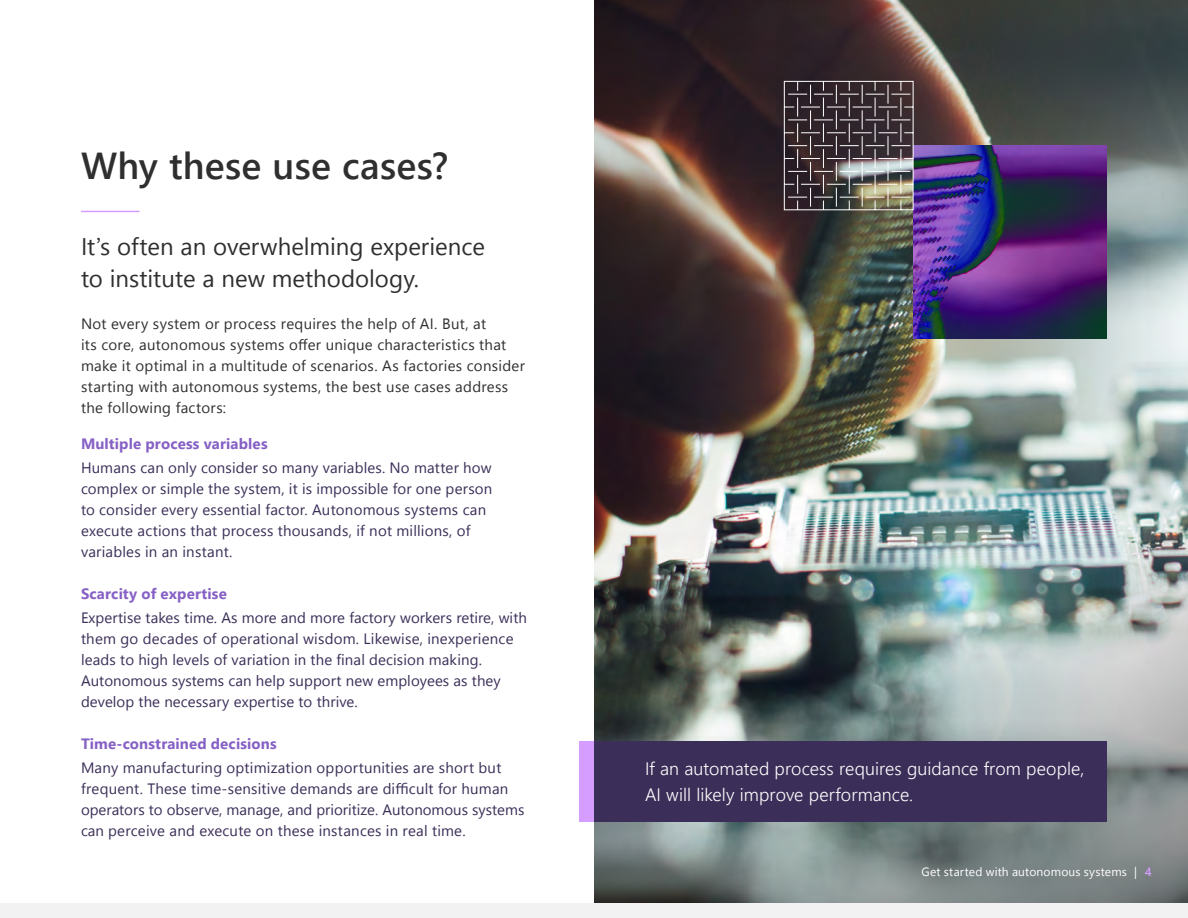
<style>
.page{position:relative;width:1188px;height:918px;background:#fff}
.page>*{position:absolute;margin:0;border:0;box-sizing:border-box;transform-origin:0 0}
.t1{font:600 37.5px "Segoe UI";letter-spacing:.005em;color:#2f2f2f}
.t2{font:24px/31.5px "Segoe UI";color:#2f2f2f}
.t3{font:300 18px/25.5px "Segoe UI";letter-spacing:.005em;color:#fff}
.t4{font:15px/21px "Segoe UI";letter-spacing:.01em;color:#3b2e58}
.t5{font:15px/21px "Segoe UI";letter-spacing:.02em;color:#2f2f2f}
.t6{font:700 15px "Segoe UI";letter-spacing:.01em;color:#8661c5}
.t7{font:12px "Segoe UI";letter-spacing:.015em;color:#fff}
.s1{font-weight:600;color:#d59dff}
</style>
<div class="page">
<img style="left:594px;top:0;width:594px;height:489px">
<img style="left:594px;top:489px;width:594px;height:414px">
<img style="left:914px;top:146px;width:193px;height:193px">
<img style="left:784px;top:81px;width:130px;height:130px">
<div style="left:594px;top:741px;width:513px;height:81px;background:#3b2e58"></div>
<div style="left:579px;top:741px;width:15px;height:81px;background:#d59dff"></div>
<hr style="left:81px;top:211px;width:59px;height:1px;background:#d59dff">
<div style="left:0;top:903px;width:1188px;height:15px;background:#f2f2f2"></div>
<p class="t1" style="left:81px;top:137px;width:369px">Why these use cases?</p>
<p class="t2" style="left:81px;top:230px;width:405px">It’s often an overwhelming experience to institute a new methodology.</p>
<p class="t5" style="left:81px;top:312px;width:445px">Not every system or process requires the help of AI. But, at<br>its core, autonomous systems offer unique characteristics that make it optimal in a multitude of scenarios. As factories consider starting with autonomous systems, the best use cases address the following factors:</p>
<p class="t6" style="left:81px;top:432px;width:188px">Multiple process variables</p>
<p class="t4" style="left:81px;top:457px;width:413px">Humans can only consider so many variables. No matter how complex or simple the system, it is impossible for one person to consider every essential factor. Autonomous systems can execute actions that process thousands, if not millions, of variables in an instant.</p>
<p class="t6" style="left:81px;top:582px;width:147px">Scarcity of expertise</p>
<p class="t4" style="left:81px;top:607px;width:448px">Expertise takes time. As more and more factory workers retire, with them go decades of operational wisdom. Likewise, inexperience leads to high levels of variation in the final decision making.<br>Autonomous systems can help support new employees as they develop the necessary expertise to thrive.</p>
<p class="t6" style="left:81px;top:732px;width:197px">Time-constrained decisions</p>
<p class="t4" style="left:81px;top:757px;width:445px">Many manufacturing optimization opportunities are short but frequent. These time-sensitive demands are difficult for human operators to observe, manage, and prioritize. Autonomous systems can perceive and execute on these instances in real time.</p>
<p class="t3" style="left:645px;top:755px;width:441px">If an automated process requires guidance from people,<br>AI will likely improve performance.</p>
<p class="t7" style="left:922px;top:862px;width:231px">Get started with autonomous systems | <span class="s1">4</span></p>
</div>
